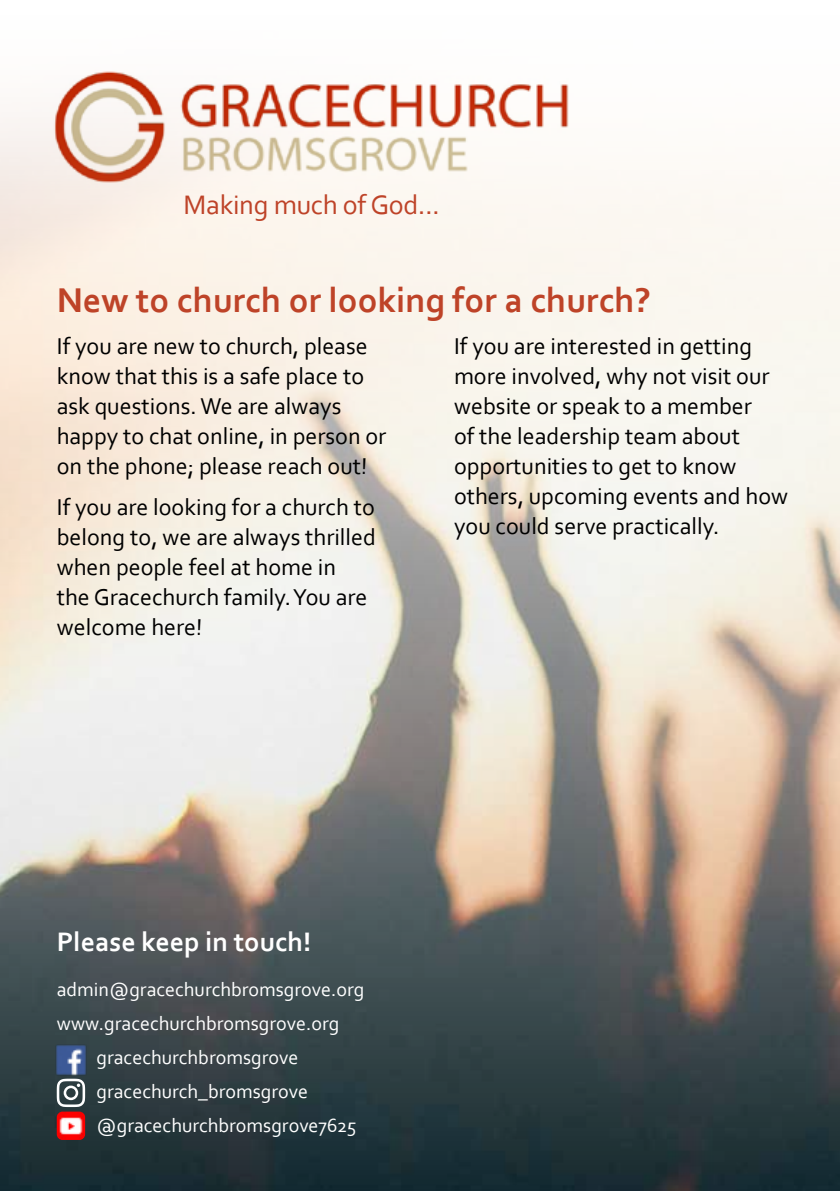
<style>
.page{position:relative;width:840px;height:1191px;background:#fff}
.page>*{position:absolute;margin:0;border:0;box-sizing:border-box;transform-origin:0 0}
.t1{font:700 36px "Corbel";color:#be4328}
.t2{font:700 28px "Corbel";color:#fff}
.t3{font:28px "Corbel";letter-spacing:-.01em;color:#be4328}
.t4{font:24px/30px "Corbel";color:#000}
.t5{font:20px "Corbel";color:#fff}
</style>
<div class="page">
<img style="left:0;top:71px;width:839px;height:1120px">
<svg style="left:57px;top:1078px;width:28px;height:29px"></svg>
<img style="left:57px;top:1111px;width:28px;height:29px">
<img style="left:56px;top:1044px;width:30px;height:31px">
<p class="t3" style="left:183px;top:187px;width:258px">Making much of God...</p>
<h1 class="t1" style="left:57px;top:278px;width:595px">New to church or looking for a church?</h1>
<p class="t4" style="left:57px;top:330px;width:331px">If you are new to church, please know that this is a safe place to ask questions. We are always happy to chat online, in person or on the phone; please reach out!</p>
<p class="t4" style="left:57px;top:491px;width:320px">If you are looking for a church to belong to, we are always thrilled when people feel at home in<br>the Gracechurch family. You are welcome here!</p>
<p class="t4" style="left:454px;top:330px;width:335px">If you are interested in getting more involved, why not visit our website or speak to a member<br>of the leadership team about opportunities to get to know others, upcoming events and how you could serve practically.</p>
<p class="t2" style="left:57px;top:924px;width:256px">Please keep in touch!</p>
<p class="t5" style="left:57px;top:977px;width:309px">admin@gracechurchbromsgrove.org</p>
<p class="t5" style="left:57px;top:1011px;width:284px">www.gracechurchbromsgrove.org</p>
<p class="t5" style="left:96px;top:1045px;width:203px">gracechurchbromsgrove</p>
<p class="t5" style="left:96px;top:1079px;width:213px">gracechurch_bromsgrove</p>
<p class="t5" style="left:96px;top:1113px;width:261px">@gracechurchbromsgrove7625</p>
</div>
